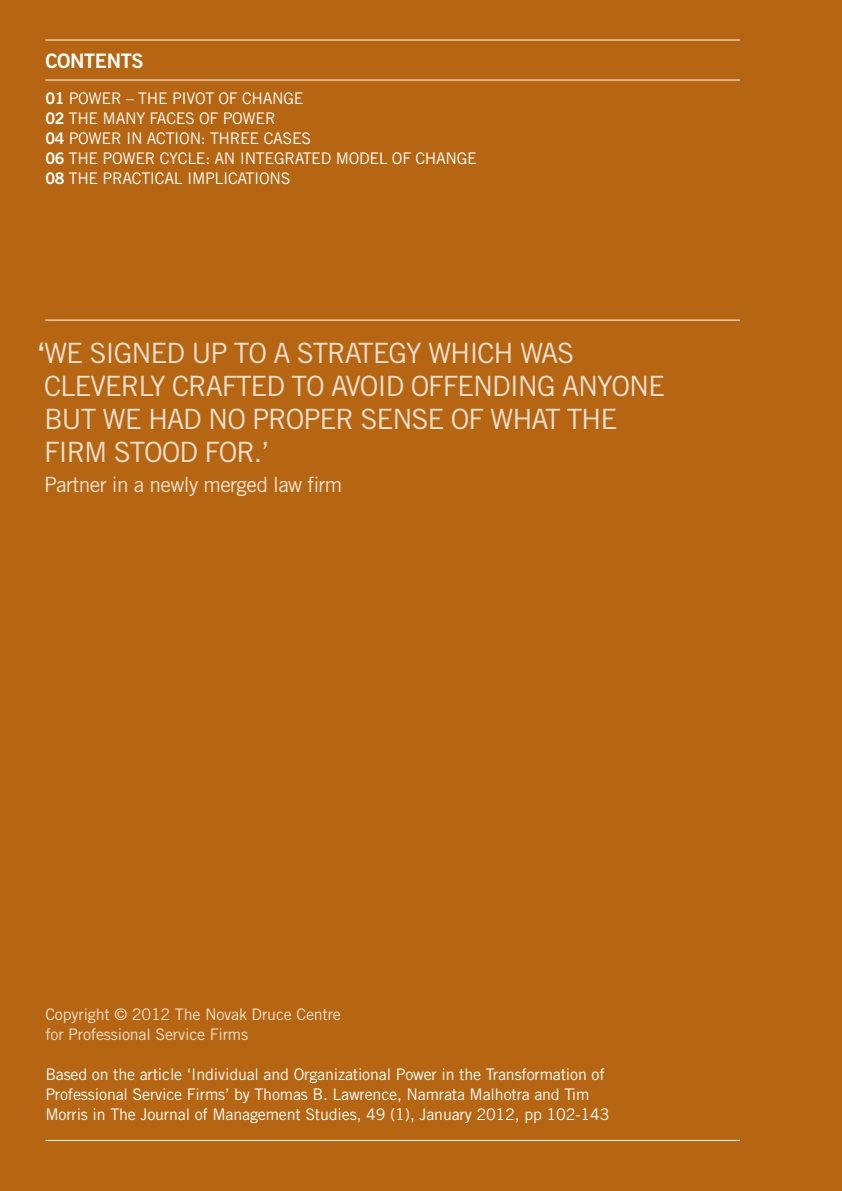
<style>
.page{position:relative;width:842px;height:1191px;background:#b66612}
.page>*{position:absolute;margin:0;border:0;box-sizing:border-box;transform-origin:0 0}
.t1{font:28px/33px "Trade Gothic";letter-spacing:-.04em;color:#f0e0d0}
.t2{font:21px "Trade Gothic";letter-spacing:-.03em;color:#f0e0d0}
.t3{font:20px "Trade Gothic Bold Two";letter-spacing:.035em;color:#fff}
.t4{font:16px/20px "Trade Gothic";letter-spacing:-.01em;color:#fff}
.t5{font:16px/20px "Trade Gothic";letter-spacing:-.01em;color:#f0e0d0}
.s1{font-family:"Trade Gothic Bold Two"}
</style>
<div class="page">
<hr style="left:45px;top:320px;width:695px;height:1px;background:#fff">
<hr style="left:45px;top:1140px;width:695px;height:1px;background:#fff">
<hr style="left:45px;top:40px;width:695px;height:1px;background:#fff">
<hr style="left:45px;top:80px;width:695px;height:1px;background:#fff">
<p class="t3" style="left:45px;top:48px;width:100px">CONTENTS</p>
<p class="t4" style="left:45px;top:88px;width:433px"><span class="s1">01</span> Power – the Pivot of Change<br><span class="s1">02</span> The Many Faces of Power<br><span class="s1">04</span> Power in Action : Three Cases<br><span class="s1">06</span> The Power Cycle: An Integrated Model of Change<br><span class="s1">08</span> The Practical I mplications</p>
<h1 class="t1" style="left:37px;top:336px;width:629px"><span class="s1">‘</span>We sign ed up to a strategy which was cleverly crafted to avoid offen ding anyon e but we had no proper sense of what the firm stood for.’</h1>
<h2 class="t2" style="left:44px;top:472px;width:300px">Partner in a newly merged law firm</h2>
<p class="t5" style="left:45px;top:1004px;width:297px">Copyright © 2012 The Novak Druce Centre for Professional Service Firms</p>
<p class="t4" style="left:45px;top:1064px;width:566px">Based on the article ‘I ndividual and Organizational Power in the Transformation of<br>Professional Service Firms’ by Thomas B . Lawrence, Namrata M alhotra and Tim<br>Morris in The Journal of Management Studies, 49 (1), January 2012, pp 102-143</p>
</div>
